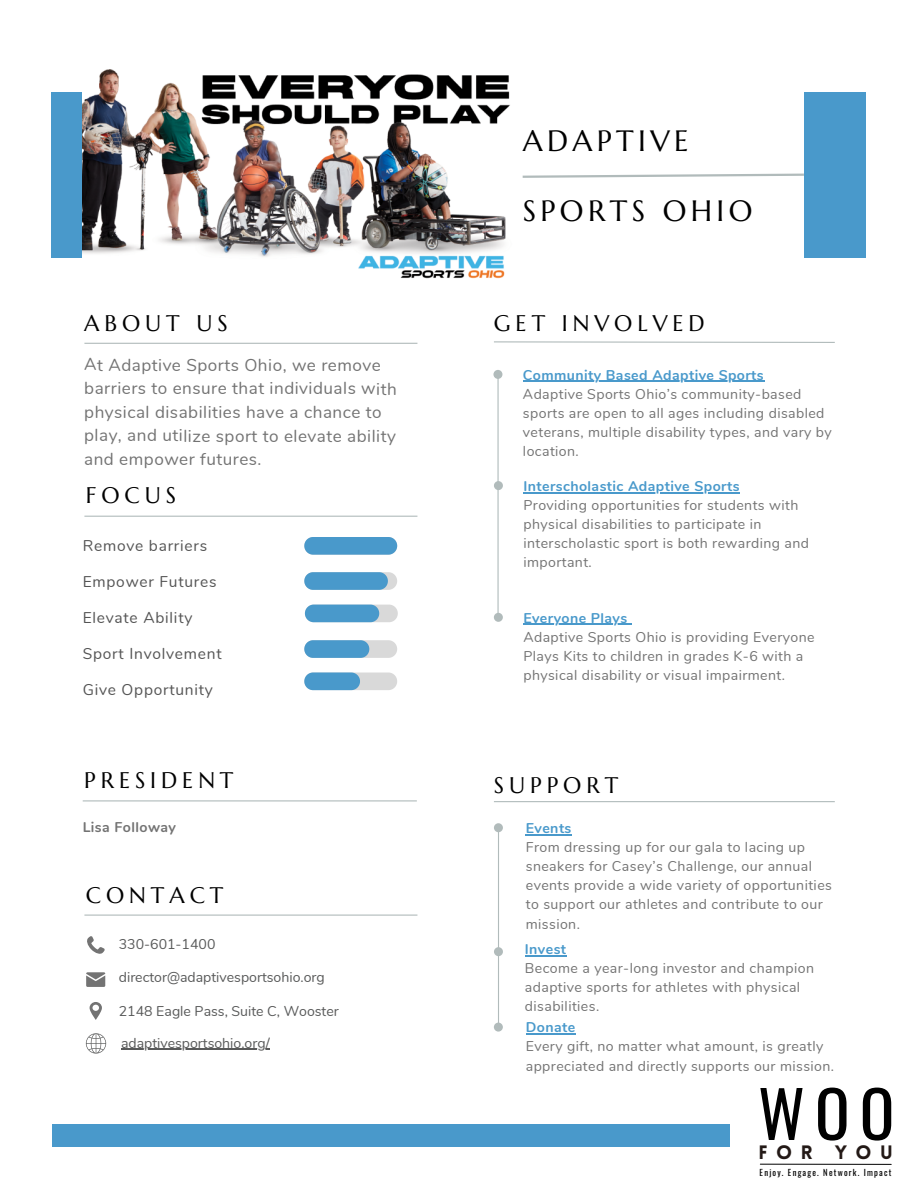
<style>
.page{position:relative;width:918px;height:1188px;background:#fff}
.page>*{position:absolute;margin:0;border:0;box-sizing:border-box;transform-origin:0 0}
.t1{font:64.2px "Oswald";color:#000}
.t2{font:29.4px "Marcellus";letter-spacing:.15em;color:#000}
.t3{font:22.5px "Marcellus";letter-spacing:.22em;color:#000}
.t4{font:900 19.05px "Lovelo";letter-spacing:.45em;color:#231916}
.t5{font:17.1px/23.5px "Nunito";letter-spacing:.03em;color:#737373}
.t6{font:15.45px "Nunito";letter-spacing:.05em;color:#545454}
.t7{font:14.1px/19.2px "Nunito";letter-spacing:.03em;color:#737373}
.t8{font:14.1px "Nunito";color:#595a5a}
.t9{font:700 14.1px "Nunito";letter-spacing:.03em;color:#4999cb}
.t10{font:700 14.1px "Nunito";letter-spacing:.03em;color:#737373}
.t11{font:8.55px "Oswald";letter-spacing:.14em;color:#000}
</style>
<div class="page">
<div style="left:52px;top:1124px;width:678px;height:23px;background:#4999cb"></div>
<div style="left:52px;top:92px;width:190px;height:165px;background:#4999cb"></div>
<svg style="left:522px;top:173px;width:282px;height:5px"></svg>
<div style="left:804px;top:92px;width:62px;height:165px;background:#4999cb"></div>
<hr style="left:84px;top:343px;width:333px;height:1px;background:#b1bbbb">
<hr style="left:84px;top:516px;width:333px;height:1px;background:#b1bbbb">
<hr style="left:83px;top:800px;width:334px;height:1px;background:#b1bbbb">
<hr style="left:84px;top:915px;width:333px;height:1px;background:#b1bbbb">
<svg style="left:87px;top:936px;width:18px;height:18px"></svg>
<svg style="left:86px;top:972px;width:19px;height:15px"></svg>
<svg style="left:90px;top:1002px;width:12px;height:18px"></svg>
<hr style="left:494px;top:801px;width:341px;height:1px;background:#b1bbbb">
<hr style="left:498px;top:828px;width:1px;height:196px;background:#b1bbbb">
<hr style="left:497px;top:376px;width:2px;height:237px;background:#b1bbbb">
<svg style="left:494px;top:341px;width:341px;height:2px"></svg>
<svg style="left:304px;top:537px;width:93px;height:18px;background:#539ecd"></svg>
<svg style="left:304px;top:572px;width:93px;height:18px;background:#61a4ce"></svg>
<svg style="left:305px;top:605px;width:93px;height:17px;background:#6ca9cf"></svg>
<svg style="left:304px;top:640px;width:93px;height:18px;background:#7db1d1"></svg>
<svg style="left:304px;top:673px;width:93px;height:17px;background:#89b6d2"></svg>
<div style="left:494px;top:481px;width:9px;height:9px;background:#b1bbbb;border-radius:50%"></div>
<hr style="left:523px;top:492px;width:217px;height:1px;background:#4999cb">
<hr style="left:760px;top:1164px;width:131px;height:1px;background:#000">
<div style="left:494px;top:823px;width:9px;height:9px;background:#b1bbbb;border-radius:50%"></div>
<hr style="left:526px;top:834px;width:46px;height:1px;background:#4999cb">
<svg style="left:86px;top:1033px;width:20px;height:21px"></svg>
<div style="left:493px;top:370px;width:9px;height:9px;background:#b1bbbb;border-radius:50%"></div>
<hr style="left:523px;top:381px;width:241px;height:1px;background:#4999cb">
<div style="left:494px;top:613px;width:9px;height:9px;background:#b1bbbb;border-radius:50%"></div>
<hr style="left:523px;top:624px;width:105px;height:1px;background:#4999cb">
<img style="left:83px;top:69px;width:427px;height:210px">
<hr style="left:121px;top:1049px;width:149px;height:1px;background:#595a5a">
<div style="left:494px;top:947px;width:9px;height:9px;background:#b1bbbb;border-radius:50%"></div>
<hr style="left:525px;top:955px;width:42px;height:1px;background:#4999cb">
<div style="left:494px;top:1023px;width:9px;height:9px;background:#b1bbbb;border-radius:50%"></div>
<hr style="left:526px;top:1033px;width:50px;height:2px;background:#4999cb">
<h3 class="t3" style="left:84px;top:309px;width:145px">ABOUT US</h3>
<p class="t5" style="left:84px;top:353px;width:314px">At Adaptive Sports Ohio, we remove barriers to ensure that individuals with physical disabilities have a chance to play, and utilize sport to elevate ability and empower futures.</p>
<h3 class="t3" style="left:86px;top:481px;width:92px">FOCUS</h3>
<p class="t6" style="left:83px;top:535px;width:126px">Remove barriers</p>
<p class="t6" style="left:83px;top:571px;width:135px">Empower Futures</p>
<p class="t6" style="left:83px;top:607px;width:111px">Elevate Ability</p>
<p class="t6" style="left:83px;top:643px;width:140px">Sport Involvement</p>
<p class="t6" style="left:83px;top:679px;width:132px">Give Opportunity</p>
<h3 class="t3" style="left:84px;top:766px;width:151px">PRESIDENT</h3>
<p class="t10" style="left:83px;top:818px;width:95px">Lisa Followay</p>
<h3 class="t3" style="left:86px;top:881px;width:139px">CONTACT</h3>
<p class="t8" style="left:119px;top:934px;width:98px">330-601-1400</p>
<p class="t8" style="left:119px;top:968px;width:207px">director@adaptivesportsohio.org</p>
<p class="t8" style="left:119px;top:1001px;width:221px">2148 Eagle Pass, Suite C, Wooster</p>
<p class="t8" style="left:121px;top:1033px;width:150px">adaptivesportsohio.org/</p>
<h2 class="t2" style="left:523px;top:123px;width:167px">ADAPTIVE</h2>
<h2 class="t2" style="left:523px;top:193px;width:231px">SPORTS OHIO</h2>
<h3 class="t3" style="left:494px;top:309px;width:212px">GET INVOLVED</h3>
<p class="t9" style="left:523px;top:365px;width:242px">Community Based Adaptive Sports</p>
<p class="t7" style="left:523px;top:385px;width:310px">Adaptive Sports Ohio’s community-based sports are open to all ages including disabled veterans, multiple disability types, and vary by location.</p>
<p class="t9" style="left:523px;top:477px;width:218px">Interscholastic Adaptive Sports</p>
<p class="t7" style="left:523px;top:496px;width:287px">Providing opportunities for students with physical disabilities to participate in interscholastic sport is both rewarding and important.</p>
<p class="t9" style="left:523px;top:608px;width:105px">Everyone Plays</p>
<p class="t7" style="left:523px;top:627px;width:293px">Adaptive Sports Ohio is providing Everyone<br>Plays Kits to children in grades K-6 with a physical disability or visual impairment.</p>
<h3 class="t3" style="left:494px;top:771px;width:126px">SUPPORT</h3>
<p class="t9" style="left:526px;top:819px;width:47px">Events</p>
<p class="t7" style="left:526px;top:838px;width:308px">From dressing up for our gala to lacing up sneakers for Casey’s Challenge, our annual events provide a wide variety of opportunities to support our athletes and contribute to our mission.</p>
<p class="t9" style="left:525px;top:940px;width:43px">Invest</p>
<p class="t7" style="left:525px;top:959px;width:291px">Become a year-long investor and champion adaptive sports for athletes with physical disabilities.</p>
<p class="t9" style="left:526px;top:1018px;width:51px">Donate</p>
<p class="t7" style="left:526px;top:1037px;width:310px">Every gift, no matter what amount, is greatly appreciated and directly supports our mission.</p>
<h1 class="t1" style="left:758px;top:1063px;width:138px">WOO</h1>
<h3 class="t4" style="left:759px;top:1145px;width:136px">FOR YOU</h3>
<p class="t11" style="left:760px;top:1166px;width:133px">Enjoy. Engage. Network. Impact</p>
</div>
